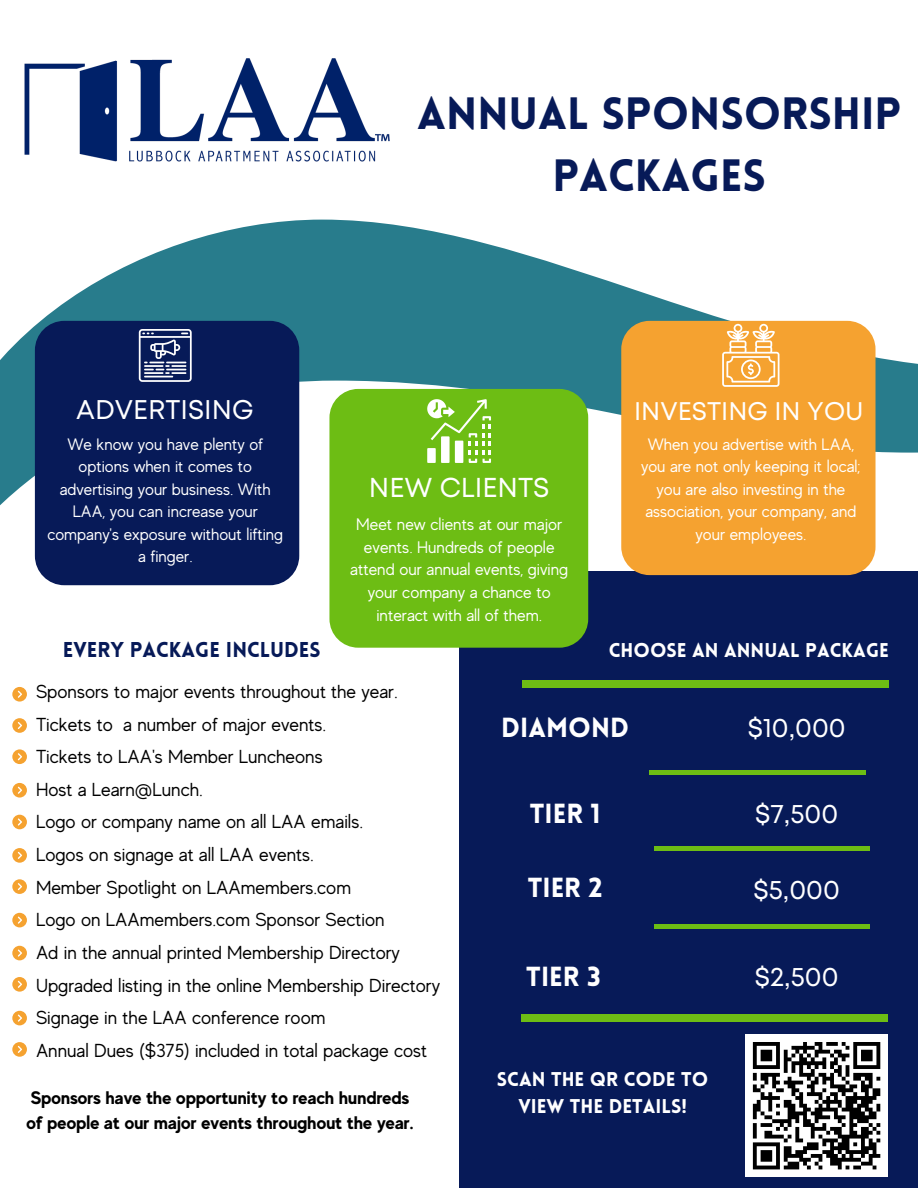
<style>
.page{position:relative;width:918px;height:1188px;background:#fff}
.page>*{position:absolute;margin:0;border:0;box-sizing:border-box;transform-origin:0 0}
.t1{font:900 44.25px/61.8px "Lovelo";color:#071a58;text-align:center}
.t2{font:27.3px "Mont";color:#fff}
.t3{font:27px "Mont";color:#fff}
.t4{font:900 27px "Lovelo";color:#fff}
.t5{font:25.5px "Mont";color:#fff}
.t6{font:900 21px "Lovelo";color:#071a58}
.t7{font:900 19.5px/27px "Lovelo";color:#fff;text-align:center}
.t8{font:18.75px/32.7px "MADE Evolve Sans";color:#000}
.t9{font:700 18.15px/24.8px "MADE Evolve Sans";color:#000}
.t10{font:16.65px/22.8px "MADE Evolve Sans";color:#fff;text-align:center}
.t11{font:16.5px/22.5px "MADE Evolve Sans";color:#fff;text-align:center}
</style>
<div class="page">
<div style="left:459px;top:571px;width:459px;height:617px;background:#071a58"></div>
<svg style="left:0;top:220px;width:918px;height:387px;fill:#287c8c"></svg>
<div style="left:523px;top:681px;width:365px;height:7px;background:#6dbd14"></div>
<hr style="left:654px;top:846px;width:216px;height:4px;background:#6dbd14">
<div style="left:654px;top:924px;width:216px;height:5px;background:#6dbd14"></div>
<div style="left:621px;top:321px;width:255px;height:254px;background:#f5a230;border-radius:28px"></div>
<svg style="left:722px;top:324px;width:58px;height:63px"></svg>
<div style="left:35px;top:321px;width:264px;height:264px;background:#071a58;border-radius:29px"></div>
<svg style="left:139px;top:329px;width:53px;height:53px"></svg>
<div style="left:329px;top:389px;width:259px;height:259px;background:#6dbd14;border-radius:29px"></div>
<svg style="left:427px;top:399px;width:64px;height:64px"></svg>
<img style="left:24px;top:58px;width:366px;height:104px">
<hr style="left:649px;top:770px;width:217px;height:4px;background:#6dbd14">
<div style="left:522px;top:1014px;width:365px;height:8px;background:#6dbd14"></div>
<div style="left:745px;top:1034px;width:143px;height:143px;background:#fff"></div>
<svg style="left:752px;top:1042px;width:129px;height:128px"></svg>
<svg style="left:12px;top:687px;width:15px;height:15px"></svg>
<svg style="left:12px;top:718px;width:15px;height:15px"></svg>
<svg style="left:12px;top:749px;width:15px;height:15px"></svg>
<svg style="left:12px;top:815px;width:15px;height:14px"></svg>
<svg style="left:12px;top:783px;width:15px;height:15px"></svg>
<svg style="left:12px;top:879px;width:15px;height:15px"></svg>
<svg style="left:12px;top:848px;width:15px;height:15px"></svg>
<svg style="left:12px;top:946px;width:15px;height:14px"></svg>
<svg style="left:12px;top:913px;width:15px;height:14px"></svg>
<svg style="left:12px;top:977px;width:15px;height:15px"></svg>
<svg style="left:12px;top:1011px;width:15px;height:14px"></svg>
<svg style="left:12px;top:1042px;width:15px;height:15px"></svg>
<h1 class="t1" style="left:417px;top:87px;width:486px">ANNUAL SPONSORSHIP<br>PACKAGES</h1>
<h3 class="t3" style="left:76px;top:400px;width:179px">ADVERTISING</h3>
<p class="t11" style="left:47px;top:433px;width:237px">We know you have plenty of options when it comes to advertising your business. With<br>LAA, you can increase your company's exposure without lifting a finger.</p>
<p class="t6" style="left:63px;top:641px;width:259px">EVERY PACKAGE INCLUDES</p>
<h2 class="t2" style="left:369px;top:477px;width:182px">NEW CLIENTS</h2>
<p class="t10" style="left:350px;top:513px;width:220px">Meet new clients at our major events. Hundreds of people attend our annual events, giving your company a chance to interact with all of them.</p>
<h3 class="t5" style="left:634px;top:402px;width:231px">INVESTING IN YOU</h3>
<p class="t11" style="left:641px;top:433px;width:221px">When you advertise with LAA, you are not only keeping it local; you are also investing in the association, your company, and your employees.</p>
<p class="t7" style="left:609px;top:638px;width:282px">CHOOSE AN ANNUAL PACKAGE</p>
<p class="t8" style="left:36px;top:675px;width:406px">Sponsors to major events throughout the year.<br>Tickets to a number of major events.<br>Tickets to LAA's Member Luncheons<br>Host a Learn@Lunch.<br>Logo or company name on all LAA emails.<br>Logos on signage at all LAA events.<br>Member Spotlight on LAAmembers.com<br>Logo on LAAmembers.com Sponsor Section<br>Ad in the annual printed Membership Directory Upgraded listing in the online Membership Directory Signage in the LAA conference room<br>Annual Dues ($375) included in total package cost</p>
<p class="t9" style="left:26px;top:1085px;width:389px">Sponsors have the opportunity to reach hundreds of people at our major events throughout the year.</p>
<h3 class="t4" style="left:501px;top:716px;width:129px">DIAMOND</h3>
<h3 class="t3" style="left:748px;top:717px;width:99px">$10,000</h3>
<h3 class="t4" style="left:530px;top:803px;width:72px">TIER 1</h3>
<h3 class="t3" style="left:755px;top:803px;width:84px">$7,500</h3>
<h3 class="t4" style="left:528px;top:877px;width:76px">TIER 2</h3>
<h3 class="t3" style="left:754px;top:879px;width:88px">$5,000</h3>
<h3 class="t4" style="left:526px;top:966px;width:76px">TIER 3</h3>
<h3 class="t3" style="left:755px;top:967px;width:85px">$2,500</h3>
<p class="t7" style="left:497px;top:1068px;width:213px">SCAN THE QR CODE TO<br>VIEW THE DETAILS!</p>
</div>
